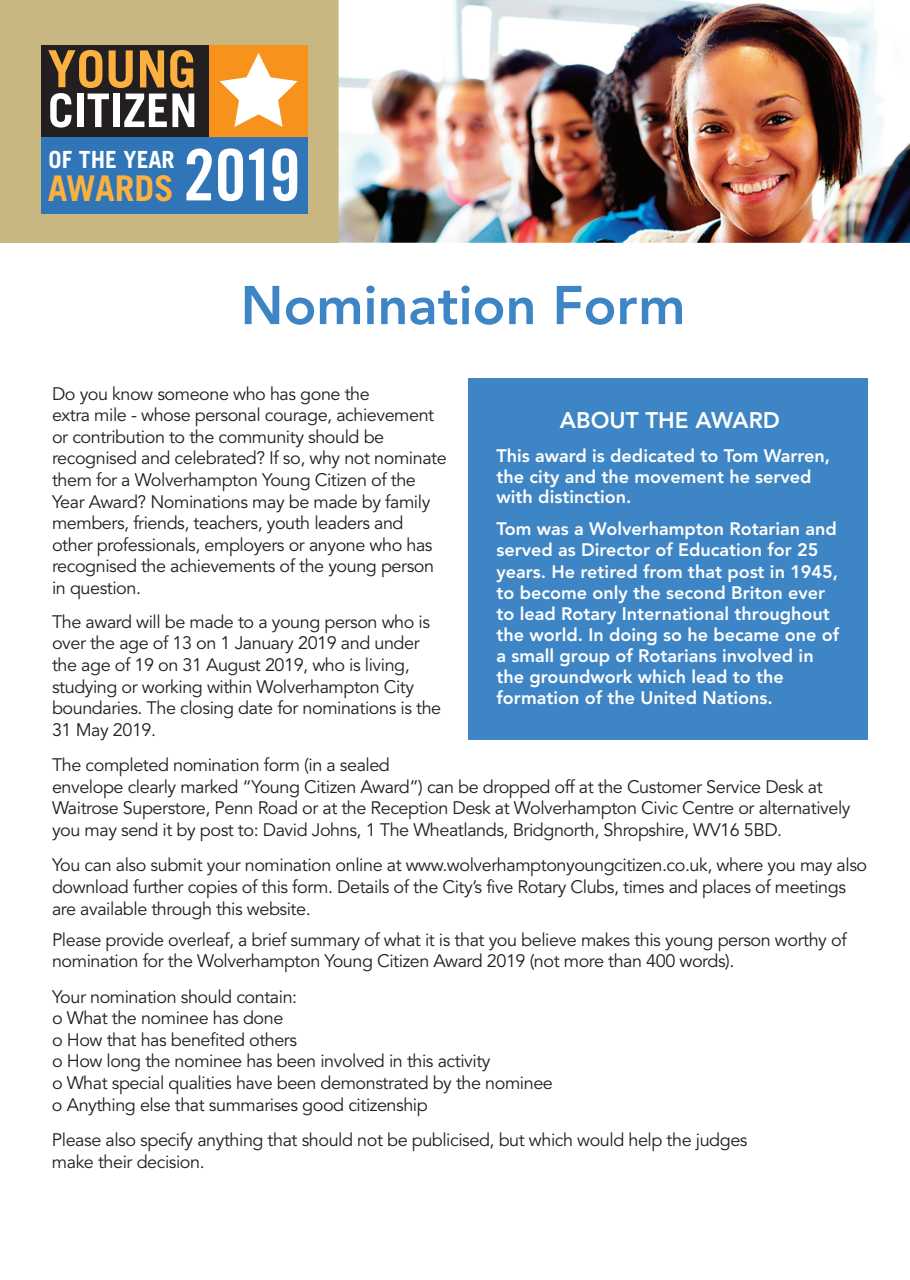
<style>
.page{position:relative;width:910px;height:1280px;background:#fff}
.page>*{position:absolute;margin:0;border:0;box-sizing:border-box;transform-origin:0 0}
.t1{font:800 54px "Avenir";color:#3e85c5}
.t2{font:700 35.4px "Trade Gothic";color:#fbb03f}
.t3{font:700 23.7px "Trade Gothic";color:#fff}
.t4{font:800 22.5px "Avenir";color:#fff}
.t5{font:18px/21.6px "Avenir";letter-spacing:-.025em;color:#231f20}
.t6{font:800 18px/21.1px "Avenir";color:#fff}
.s1{font-family:"Trade Gothic Bold Cond Twenty";font-weight:400;font-size:70.95px;color:#fff}
</style>
<div class="page">
<div style="left:469px;top:378px;width:399px;height:362px;background:#3e85c5"></div>
<div style="left:0;top:0;width:339px;height:243px;background:#c8b781"></div>
<img style="left:339px;top:1px;width:571px;height:242px">
<div style="left:42px;top:45px;width:167px;height:93px;background:#231f20"></div>
<div style="left:209px;top:45px;width:99px;height:93px;background:#f7931d"></div>
<div style="left:42px;top:138px;width:266px;height:76px;background:#2f75b8"></div>
<svg style="left:48px;top:50px;width:146px;height:78px"></svg>
<svg style="left:220px;top:53px;width:77px;height:74px"></svg>
<h2 class="t2" style="left:48px;top:175px;width:254px">AWARDS <span class="s1">2019</span></h2>
<h3 class="t3" style="left:49px;top:151px;width:128px">OF THE YEAR</h3>
<h1 class="t1" style="left:241px;top:263px;width:446px">Nomination Form</h1>
<p class="t5" style="left:52px;top:383px;width:396px">Do you know someone who has gone the<br>extra mile - whose personal courage, achievement or contribution to the community should be recognised and celebrated? If so, why not nominate them for a Wolverhampton Young Citizen of the Year Award? Nominations may be made by family members, friends, teachers, youth leaders and other professionals, employers or anyone who has recognised the achievements of the young person in question.</p>
<p class="t5" style="left:52px;top:611px;width:391px">The award will be made to a young person who is over the age of 13 on 1 January 2019 and under the age of 19 on 31 August 2019, who is living, studying or working within Wolverhampton City boundaries. The closing date for nominations is the 31 May 2019.</p>
<p class="t5" style="left:52px;top:754px;width:800px">The completed nomination form (in a sealed<br>envelope clearly marked “Young Citizen Award”) can be dropped off at the Customer Service Desk at Waitrose Superstore, Penn Road or at the Reception Desk at Wolverhampton Civic Centre or alternatively you may send it by post to: David Johns, 1 The Wheatlands, Bridgnorth, Shropshire, WV16 5BD.</p>
<p class="t5" style="left:52px;top:855px;width:817px">You can also submit your nomination online at www.wolverhamptonyoungcitizen.co.uk, where you may also download further copies of this form. Details of the City’s five Rotary Clubs, times and places of meetings are available through this website.</p>
<p class="t5" style="left:52px;top:929px;width:796px">Please provide overleaf, a brief summary of what it is that you believe makes this young person worthy of nomination for the Wolverhampton Young Citizen Award 2019 (not more than 400 words).</p>
<p class="t5" style="left:52px;top:986px;width:502px">Your nomination should contain:<br>o What the nominee has done<br>o How that has benefited others<br>o How long the nominee has been involved in this activity<br>o What special qualities have been demonstrated by the nominee o Anything else that summarises good citizenship</p>
<p class="t5" style="left:52px;top:1129px;width:697px">Please also specify anything that should not be publicised, but which would help the judges make their decision.</p>
<p class="t4" style="left:560px;top:403px;width:222px">ABOUT THE AWARD</p>
<p class="t6" style="left:497px;top:446px;width:335px;line-height:20.5px">This award is dedicated to Tom Warren, the city and the movement he served with distinction.</p>
<p class="t6" style="left:497px;top:518px;width:344px">Tom was a Wolverhampton Rotarian and served as Director of Education for 25 years. He retired from that post in 1945, to become only the second Briton ever to lead Rotary International throughout the world. In doing so he became one of a small group of Rotarians involved in the groundwork which lead to the formation of the United Nations.</p>
</div>
